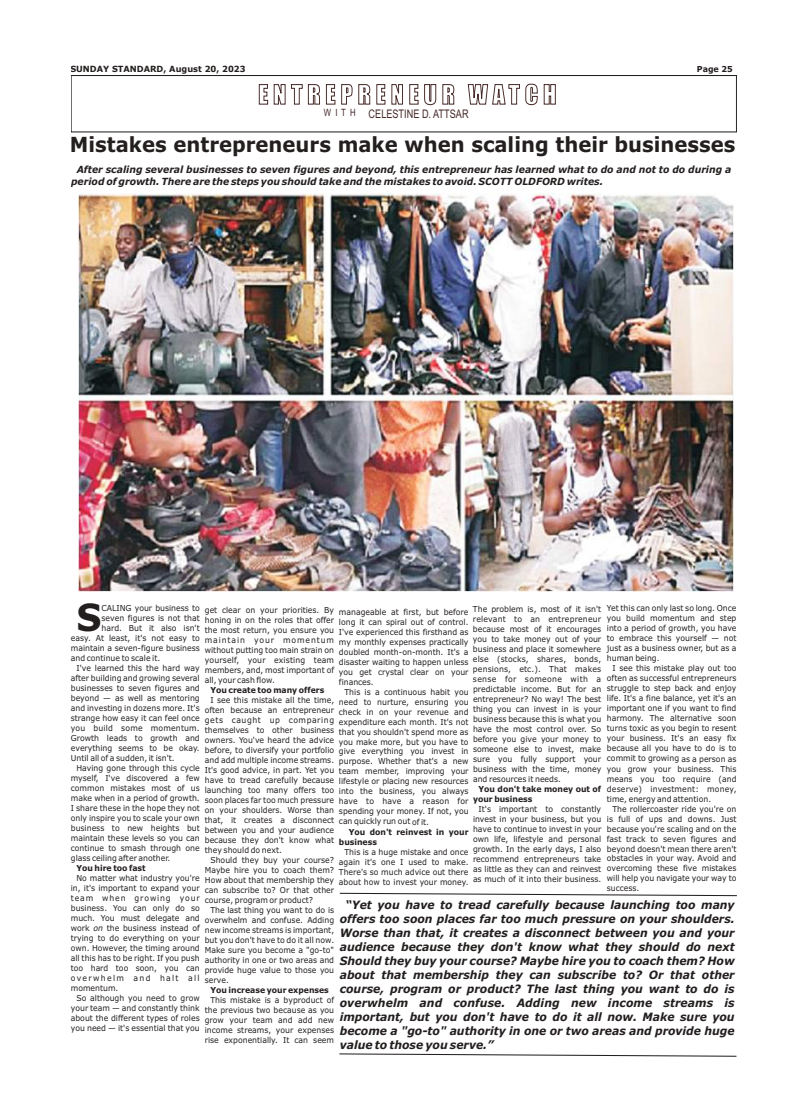
<style>
.page{position:relative;width:800px;height:1116px;background:#fff}
.page>*{position:absolute;margin:0;border:0;box-sizing:border-box;transform-origin:0 0}
.t1{font:700 37.5px "Verdana";color:#241f1f;scale:.94 1}
.t2{font:700 20.8px "Verdana";color:#241f1f;scale:.94 1}
.t3{font:11.8px "Arial Narrow";color:#462b29;scale:.94 1}
.t4{font:italic 700 11.5px/14px "Verdana";color:#241f1f;text-align:justify;scale:.94 1}
.t5{font:italic 700 9.9px/12px "Verdana";color:#241f1f;scale:.94 1}
.t6{font:700 8.5px "Verdana";color:#241f1f}
.t7{font:8.2px/10px "Verdana";color:#241f1f;text-align:justify;scale:.94 1}
.t8{font:700 8.2px/10px "Verdana";color:#241f1f;scale:.94 1}
.t9{font:8.2px "Verdana";letter-spacing:.02em;color:#241f1f;scale:.94 1}
.t10{font:700 8.2px "Verdana";color:#241f1f}
.s1{font-size:10.1px}
.s2{font-style:italic}
</style>
<div class="page">
<div style="left:71px;top:75px;width:665px;height:57px;border:1px solid #241f1f"></div>
<svg style="left:258px;top:84px;width:77px;height:21px"></svg>
<svg style="left:341px;top:84px;width:29px;height:21px"></svg>
<svg style="left:376px;top:84px;width:9px;height:21px"></svg>
<svg style="left:391px;top:84px;width:12px;height:21px"></svg>
<svg style="left:409px;top:84px;width:27px;height:22px"></svg>
<svg style="left:442px;top:84px;width:12px;height:21px"></svg>
<svg style="left:467px;top:83px;width:89px;height:23px"></svg>
<img style="left:79px;top:194px;width:654px;height:397px">
<svg style="left:339px;top:892px;width:398px;height:4px"></svg>
<svg style="left:339px;top:1053px;width:398px;height:3px"></svg>
<p class="t6" style="left:70px;top:64px;width:177px">SUNDAY STANDARD, August 20, 2023</p>
<p class="t10" style="left:696px;top:64px;width:37px">Page 25</p>
<h3 class="t3" style="left:323px;top:106px;width:155px"><span class="s1">W I T H</span> CELESTINE D. ATTSAR</h3>
<h2 class="t2" style="left:70px;top:131px;width:709px">Mistakes entrepreneurs make when scaling their businesses</h2>
<p class="t5" style="left:71px;top:164px;width:703px;text-indent:6px">After scaling several businesses to seven figures and beyond, this entrepreneur has learned what to do and not to do during a period of growth. There are the steps you should take and the mistakes to avoid. SCOTT OLDFORD writes.</p>
<h1 class="t1" style="left:76px;top:593px;width:28px">S</h1>
<p class="t7" style="left:101px;top:614px;width:106px">seven figures is not that</p>
<p class="t7" style="left:101px;top:604px;width:106px">CALING your business to</p>
<p class="t7" style="left:606px;top:604px;width:139px">Yet this can only last so long. Once you build momentum and step into a period of growth, you have to embrace this yourself — not just as a business owner, but as a human being.</p>
<p class="t7" style="left:606px;top:664px;width:139px;text-indent:6px">I see this mistake play out too often as successful entrepreneurs struggle to step back and enjoy life. It's a fine balance, yet it's an important one if you want to find harmony. The alternative soon turns toxic as you begin to resent your business. It's an easy fix because all you have to do is to commit to growing as a person as you grow your business. This means you too require (and deserve) investment: money, time, energy and attention.</p>
<p class="t7" style="left:606px;top:804px;width:139px;text-indent:6px">The rollercoaster ride you're on is full of ups and downs. Just because you're scaling and on the fast track to seven figures and beyond doesn't mean there aren't obstacles in your way. Avoid and overcoming these five mistakes will help you navigate your way to success.</p>
<p class="t7" style="left:472px;top:605px;width:138px">The problem is, most of it isn't relevant to an entrepreneur because most of it encourages you to take money out of your business and place it somewhere else (stocks, shares, bonds, pensions, etc.). That makes sense for someone with a predictable income. But for an entrepreneur? No way! The best thing you can invest in is your business because this is what you have the most control over. So before you give your money to someone else to invest, make sure you fully support your business with the time, money and resources it needs.</p>
<p class="t8" style="left:473px;top:785px;width:138px;text-indent:6px">You don't take money out of your business</p>
<p class="t7" style="left:473px;top:805px;width:138px;text-indent:6px">It's important to constantly invest in your business, but you have to continue to invest in your own life, lifestyle and personal growth. In the early days, I also recommend entrepreneurs take as little as they can and reinvest as much of it into their business.</p>
<p class="t7" style="left:205px;top:606px;width:139px">get clear on your priorities. By honing in on the roles that offer the most return, you ensure you maintain your momentum without putting too main strain on yourself, your existing team members, and, most important of all, your cash flow.</p>
<p class="t8" style="left:210px;top:686px;width:123px">You create too many offers</p>
<p class="t7" style="left:205px;top:696px;width:139px;text-indent:6px">I see this mistake all the time, often because an entrepreneur gets caught up comparing themselves to other business owners. You've heard the advice before, to diversify your portfolio and add multiple income streams.<br>It's good advice, in part. Yet you have to tread carefully because launching too many offers too soon places far too much pressure on your shoulders. Worse than that, it creates a disconnect between you and your audience because they don't know what they should do next.</p>
<p class="t7" style="left:205px;top:856px;width:139px;text-indent:6px">Should they buy your course?<br>Maybe hire you to coach them?<br>How about that membership they can subscribe to? Or that other course, program or product?</p>
<p class="t7" style="left:205px;top:906px;width:139px;text-indent:6px">The last thing you want to do is overwhelm and confuse. Adding new income streams is important, but you don't have to do it all now.<br>Make sure you become a "go-to" authority in one or two areas and provide huge value to those you serve.</p>
<p class="t8" style="left:210px;top:986px;width:127px">You increase your expenses</p>
<p class="t7" style="left:205px;top:996px;width:139px;text-indent:6px">This mistake is a byproduct of the previous two because as you grow your team and add new income streams, your expenses rise exponentially. It can seem</p>
<p class="t7" style="left:339px;top:607px;width:139px">manageable at first, but before long it can spiral out of control.<br>I've experienced this firsthand as my monthly expenses practically doubled month-on-month. It's a disaster waiting to happen unless you get crystal clear on your finances.</p>
<p class="t7" style="left:339px;top:687px;width:139px;text-indent:6px">This is a continuous habit you need to nurture, ensuring you check in on your revenue and expenditure each month. It's not that you shouldn't spend more as you make more, but you have to give everything you invest in purpose. Whether that's a new team member, improving your lifestyle or placing new resources into the business, you always have to have a reason for spending your money. If not, you can quickly run out of it.</p>
<p class="t8" style="left:339px;top:828px;width:139px;text-indent:10px">You don't reinvest in your business</p>
<p class="t7" style="left:339px;top:848px;width:139px;text-indent:6px">This is a huge mistake and once again it's one I used to make.<br>There's so much advice out there about how to invest your money.</p>
<p class="t7" style="left:101px;top:624px;width:106px">hard. But it also isn't</p>
<p class="t7" style="left:71px;top:634px;width:139px">easy. At least, it's not easy to</p>
<p class="t7" style="left:71px;top:644px;width:139px">maintain a seven-figure business</p>
<p class="t7" style="left:71px;top:654px;width:97px">and continue to scale it.</p>
<p class="t7" style="left:76px;top:664px;width:133px">I've learned this the hard way</p>
<p class="t7" style="left:71px;top:674px;width:139px">after building and growing several</p>
<p class="t7" style="left:71px;top:684px;width:139px">businesses to seven figures and</p>
<p class="t7" style="left:71px;top:694px;width:139px">beyond — as well as mentoring</p>
<p class="t7" style="left:71px;top:704px;width:139px">and investing in dozens more. It's</p>
<p class="t7" style="left:71px;top:714px;width:139px">strange how easy it can feel once</p>
<p class="t9" style="left:71px;top:723px;width:139px">you build some momentum.</p>
<p class="t7" style="left:71px;top:734px;width:139px">Growth leads to growth and</p>
<p class="t7" style="left:71px;top:744px;width:139px">everything seems to be okay.</p>
<p class="t7" style="left:71px;top:754px;width:112px">Until all of a sudden, it isn't.</p>
<p class="t7" style="left:76px;top:764px;width:133px">Having gone through this cycle</p>
<p class="t7" style="left:71px;top:774px;width:139px">myself, I've discovered a few</p>
<p class="t7" style="left:71px;top:784px;width:139px">common mistakes most of us</p>
<p class="t7" style="left:71px;top:794px;width:139px">make when in a period of growth.</p>
<p class="t7" style="left:71px;top:804px;width:139px">I share these in the hope they not</p>
<p class="t7" style="left:71px;top:814px;width:139px">only inspire you to scale your own</p>
<p class="t7" style="left:71px;top:824px;width:139px">business to new heights but</p>
<p class="t7" style="left:71px;top:834px;width:139px">maintain these levels so you can</p>
<p class="t7" style="left:71px;top:844px;width:139px">continue to smash through one</p>
<p class="t7" style="left:71px;top:854px;width:107px">glass ceiling after another.</p>
<p class="t8" style="left:76px;top:864px;width:75px">You hire too fast</p>
<p class="t7" style="left:71px;top:874px;width:139px;text-indent:6px">No matter what industry you're in, it's important to expand your team when growing your business. You can only do so much. You must delegate and work <span class="s2">on</span> the business instead of trying to do everything on your own. However, the timing around all this has to be right. If you push too hard too soon, you can overwhelm and halt all momentum.</p>
<p class="t7" style="left:71px;top:994px;width:139px;text-indent:6px">So although you need to grow your team — and constantly think about the different types of roles you need — it's essential that you</p>
<p class="t4" style="left:339px;top:899px;width:421px;text-indent:6px">“Yet you have to tread carefully because launching too many offers too soon places far too much pressure on your shoulders.<br>Worse than that, it creates a disconnect between you and your audience because they don't know what they should do next Should they buy your course? Maybe hire you to coach them? How about that membership they can subscribe to? Or that other course, program or product? The last thing you want to do is overwhelm and confuse. Adding new income streams is important, but you don't have to do it all now. Make sure you become a "go-to" authority in one or two areas and provide huge value to those you serve.”</p>
</div>
